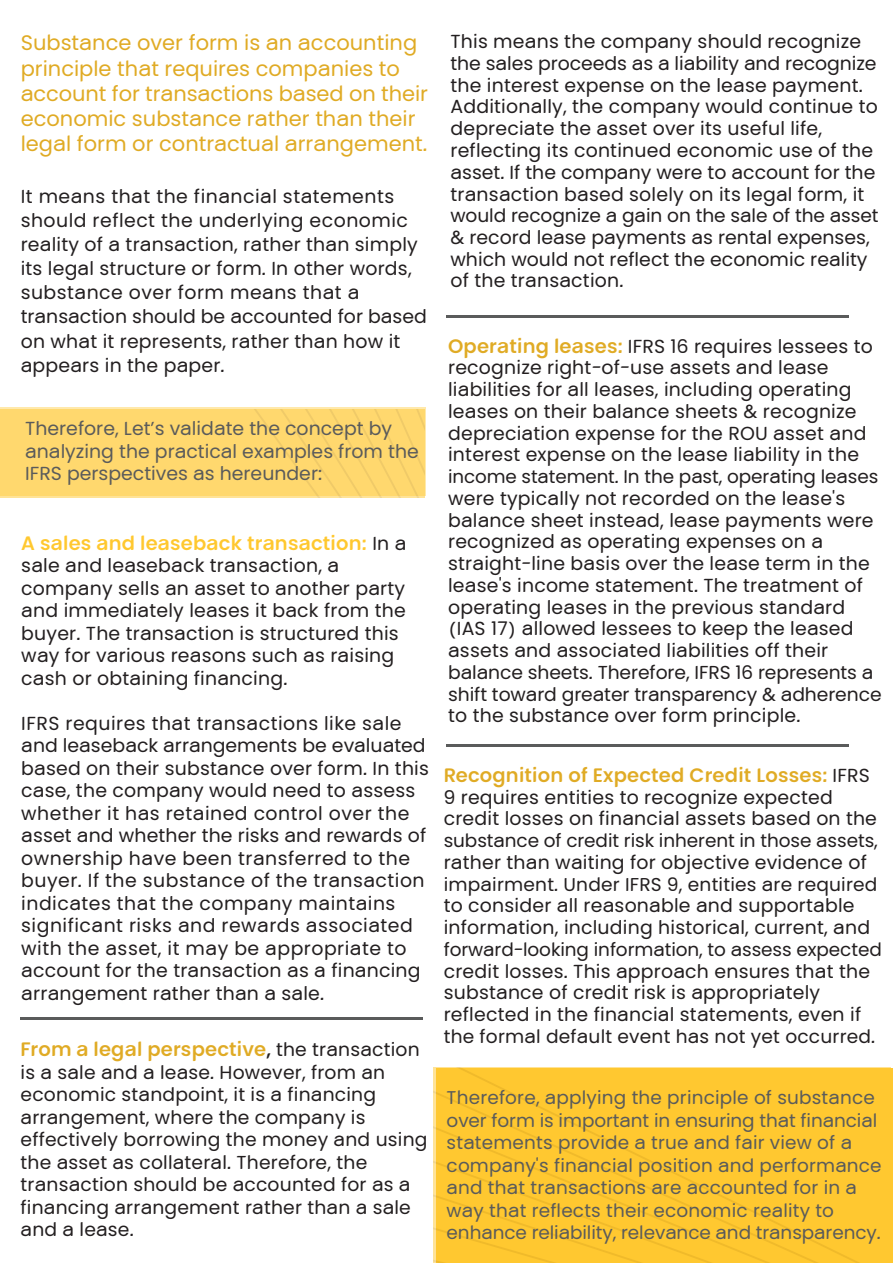
<style>
.page{position:relative;width:893px;height:1263px;background:#fff}
.page>*{position:absolute;margin:0;border:0;box-sizing:border-box;transform-origin:0 0}
.t1{font:21px/25.2px "PKF Global Sans";color:#e0ab25}
.t2{font:700 19.5px "PKF Global Sans";letter-spacing:.01em;color:#e0ab25}
.t3{font:700 19.5px "PKF Global Sans";letter-spacing:.01em;color:#ffc82f}
.t4{font:18.9px/21.8px "PKF Global Sans";letter-spacing:.01em;color:#231f20}
.t5{font:18.9px/22.5px "PKF Global Sans";color:#5a5b5b}
.t6{font:18.75px/22.5px "PKF Global Sans";letter-spacing:.01em;color:#231f20}
.t7{font:18.6px "PKF Global Sans";letter-spacing:.01em;color:#231f20}
.t8{font:18.45px/22.5px "PKF Global Sans";letter-spacing:.01em;color:#5a5b5b}
.t9{font:18.45px "PKF Global Sans";letter-spacing:-.005em;color:#231f20}
.s1{font-weight:400;font-size:18.9px;color:#231f20}
.s2{font-size:18.75px;color:#231f20}
.s3{font-weight:400;font-size:18.75px;color:#231f20}
.s4{font-weight:700;font-size:19.5px;color:#e0ab25}
.s5{font-size:18.3px}
</style>
<div class="page">
<div style="left:433px;top:1067px;width:457px;height:195px;background:#ffc830"></div>
<div style="left:0;top:407px;width:426px;height:88px;background:#ffe9ac"></div>
<div style="left:0;top:409px;width:425px;height:88px;background:#ffd86e"></div>
<hr style="left:21px;top:1017px;width:402px;height:3px;background:#5a5b5b">
<hr style="left:447px;top:315px;width:402px;height:3px;background:#5a5b5b">
<hr style="left:447px;top:744px;width:402px;height:3px;background:#5a5b5b">
<p class="t1" style="left:21px;top:31px;width:409px">Substance over form is an accounting principle that requires companies to account for transactions based on their economic substance rather than their legal form or contractual arrangement.</p>
<p class="t4" style="left:21px;top:185px;width:408px;line-height:24px">It means that the financial statements should reflect the underlying economic reality of a transaction, rather than simply its legal structure or form. In other words, substance over form means that a transaction should be accounted for based on what it represents, rather than how it appears in the paper.</p>
<p class="t5" style="left:25px;top:417px;width:395px">Therefore, Let’s validate the concept by analyzing the practical examples from the<br>IFRS perspectives as hereunder:</p>
<p class="t3" style="left:21px;top:531px;width:387px">A sales and leaseback transaction: <span class="s1">In a</span></p>
<p class="t4" style="left:21px;top:554px;width:386px;line-height:22.5px">sale and leaseback transaction, a company sells an asset to another party and immediately leases it back from the buyer. The transaction is structured this way for various reasons such as raising cash or obtaining financing.</p>
<p class="t4" style="left:21px;top:712px;width:409px;line-height:22.5px">IFRS requires that transactions like sale and leaseback arrangements be evaluated based on their substance over form. In this case, the company would need to assess whether it has retained control over the asset and whether the risks and rewards of ownership have been transferred to the buyer. If the substance of the transaction indicates that the company maintains significant risks and rewards associated with the asset, it may be appropriate to account for the transaction as a financing arrangement rather than a sale.</p>
<p class="t2" style="left:21px;top:1037px;width:401px">From a legal perspective<span class="s2">,</span> <span class="s3">the transaction</span></p>
<p class="t6" style="left:21px;top:1061px;width:408px">is a sale and a lease. However, from an economic standpoint, it is a financing arrangement, where the company is effectively borrowing the money and using the asset as collateral. Therefore, the transaction should be accounted for as a financing arrangement rather than a sale and a lease.</p>
<p class="t4" style="left:450px;top:31px;width:429px">This means the company should recognize the sales proceeds as a liability and recognize the interest expense on the lease payment.<br>Additionally, the company would continue to depreciate the asset over its useful life, reflecting its continued economic use of the asset. If the company were to account for the transaction based solely on its legal form, it</p>
<p class="t7" style="left:450px;top:204px;width:430px">would recognize a gain on the sale of the asset</p>
<p class="t4" style="left:450px;top:227px;width:421px">&amp; record lease payments as rental expenses, which would not reflect the economic reality of the transaction.</p>
<p class="t4" style="left:448px;top:335px;width:426px"><span class="s4">Operating leases:</span> IFRS 16 requires lessees to recognize right-of-use assets and lease liabilities for all leases, including operating leases on their balance sheets &amp; recognize depreciation expense for the ROU asset and interest expense on the lease liability in the</p>
<p class="t9" style="left:448px;top:465px;width:432px"><span class="s5">income statement.</span> In the past, operating leases</p>
<p class="t4" style="left:448px;top:487px;width:427px">were typically not recorded on the lease's balance sheet instead, lease payments were recognized as operating expenses on a straight-line basis over the lease term in the lease's income statement. The treatment of operating leases in the previous standard (IAS 17) allowed lessees to keep the leased assets and associated liabilities off their</p>
<p class="t6" style="left:448px;top:661px;width:435px;line-height:21.8px">balance sheets. Therefore, IFRS 16 represents a shift toward greater transparency &amp; adherence</p>
<p class="t4" style="left:448px;top:705px;width:354px">to the substance over form principle.</p>
<p class="t2" style="left:444px;top:763px;width:428px">Recognition of Expected Credit Losses: <span class="s1">IFRS</span></p>
<p class="t4" style="left:444px;top:786px;width:435px">9 requires entities to recognize expected credit losses on financial assets based on the</p>
<p class="t9" style="left:444px;top:829px;width:436px">substance of credit risk inherent in those assets,</p>
<p class="t4" style="left:444px;top:851px;width:425px">rather than waiting for objective evidence of</p>
<p class="t7" style="left:444px;top:873px;width:435px">impairment. Under IFRS 9, entities are required</p>
<p class="t4" style="left:444px;top:895px;width:428px">to consider all reasonable and supportable information, including historical, current, and</p>
<p class="t9" style="left:444px;top:938px;width:440px">forward-looking information, to assess expected</p>
<p class="t4" style="left:444px;top:960px;width:428px">credit losses. This approach ensures that the substance of credit risk is appropriately reflected in the financial statements, even if</p>
<p class="t7" style="left:444px;top:1025px;width:433px">the formal default event has not yet occurred.</p>
<p class="t8" style="left:447px;top:1086px;width:437px">Therefore, applying the principle of substance over form is important in ensuring that financial statements provide a true and fair view of a company's financial position and performance and that transactions are accounted for in a way that reflects their economic reality to enhance reliability, relevance and transparency.</p>
</div>
